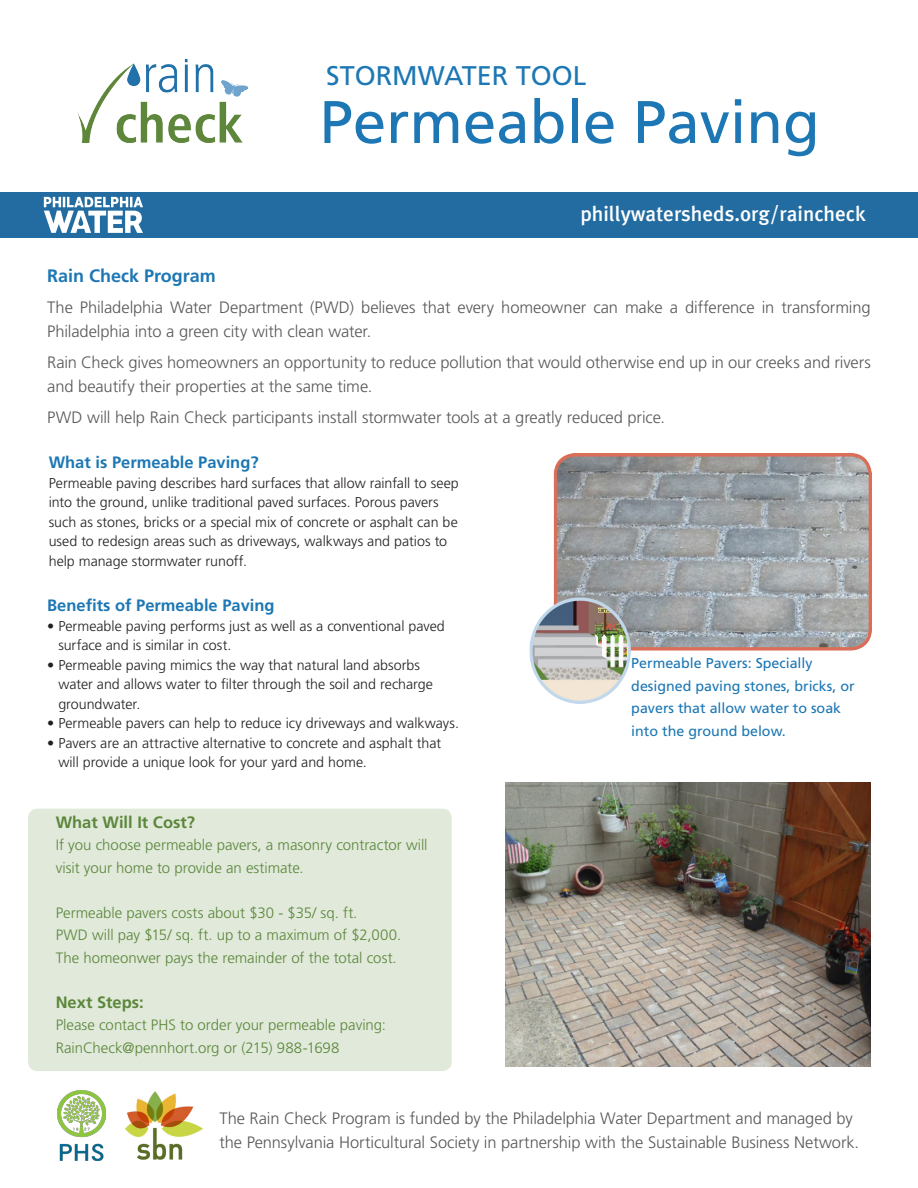
<style>
.page{position:relative;width:918px;height:1188px;background:#fff}
.page>*{position:absolute;margin:0;border:0;box-sizing:border-box;transform-origin:0 0}
.t1{font:60px "Frutiger LT Std";color:#1c77b4}
.t2{font:27px "Frutiger LT Std";color:#1c77b4}
.t3{font:500 21px "Meta Plus";color:#fff}
.t4{font:700 18px "Frutiger LT Std";color:#1c77b4}
.t5{font:300 16.5px/24px "Frutiger LT Std";letter-spacing:-.005em;color:#57585a}
.t6{font:700 16.5px "Frutiger LT Std";color:#1c77b4}
.t7{font:700 16.5px "Frutiger LT Std";color:#5c873b}
.t8{font:300 15px/22.5px "Frutiger LT Std";color:#5c873b}
.t9{font:300 14.25px/19.5px "Frutiger LT Std";color:#231f20}
.t10{font:14.25px/22.5px "Frutiger LT Std";color:#1c77b4}
</style>
<div class="page">
<div style="left:28px;top:809px;width:424px;height:262px;background:#e0e9da;border-radius:10px"></div>
<img style="left:78px;top:59px;width:169px;height:84px">
<div style="left:0;top:192px;width:918px;height:46px;background:#226ca1"></div>
<img style="left:530px;top:453px;width:341px;height:251px">
<img style="left:506px;top:783px;width:365px;height:283px">
<img style="left:57px;top:1091px;width:48px;height:70px">
<img style="left:125px;top:1091px;width:78px;height:69px">
<svg style="left:44px;top:197px;width:98px;height:36px"></svg>
<h2 class="t2" style="left:326px;top:59px;width:262px">STORMWATER TOOL</h2>
<h1 class="t1" style="left:320px;top:87px;width:502px">Permeable Paving</h1>
<h3 class="t3" style="left:580px;top:202px;width:287px">phillywatersheds.org/raincheck</h3>
<p class="t4" style="left:47px;top:265px;width:170px">Rain Check Program</p>
<p class="t5" style="left:47px;top:295px;width:825px">The Philadelphia Water Department (PWD) believes that every homeowner can make a difference in transforming<br>Philadelphia into a green city with clean water.</p>
<p class="t5" style="left:47px;top:350px;width:825px">Rain Check gives homeowners an opportunity to reduce pollution that would otherwise end up in our creeks and rivers and beautify their properties at the same time.</p>
<p class="t5" style="left:47px;top:406px;width:619px">PWD will help Rain Check participants install stormwater tools at a greatly reduced price.</p>
<p class="t6" style="left:49px;top:453px;width:211px">What is Permeable Paving?</p>
<p class="t9" style="left:49px;top:473px;width:412px">Permeable paving describes hard surfaces that allow rainfall to seep into the ground, unlike traditional paved surfaces. Porous pavers such as stones, bricks or a special mix of concrete or asphalt can be used to redesign areas such as driveways, walkways and patios to help manage stormwater runoff.</p>
<p class="t6" style="left:47px;top:596px;width:229px">Benefits of Permeable Paving</p>
<p class="t9" style="left:58px;top:616px;width:388px;text-indent:-11px">• Permeable paving performs just as well as a conventional paved surface and is similar in cost.</p>
<p class="t9" style="left:58px;top:655px;width:376px;text-indent:-11px">• Permeable paving mimics the way that natural land absorbs water and allows water to filter through the soil and recharge groundwater.</p>
<p class="t9" style="left:47px;top:714px;width:413px">• Permeable pavers can help to reduce icy driveways and walkways.</p>
<p class="t9" style="left:58px;top:733px;width:384px;text-indent:-11px">• Pavers are an attractive alternative to concrete and asphalt that will provide a unique look for your yard and home.</p>
<p class="t7" style="left:56px;top:812px;width:141px">What Will It Cost?</p>
<p class="t8" style="left:56px;top:834px;width:373px">If you choose permeable pavers, a masonry contractor will visit your home to provide an estimate.</p>
<p class="t8" style="left:56px;top:901px;width:347px">Permeable pavers costs about $30 - $35/ sq. ft.<br>PWD will pay $15/ sq. ft. up to a maximum of $2,000.<br>The homeonwer pays the remainder of the total cost.</p>
<p class="t7" style="left:56px;top:992px;width:90px">Next Steps:</p>
<p class="t8" style="left:56px;top:1014px;width:332px">Please contact PHS to order your permeable paving:<br>RainCheck@pennhort.org or (215) 988-1698</p>
<p class="t10" style="left:631px;top:652px;width:225px">Permeable Pavers: Specially designed paving stones, bricks, or pavers that allow water to soak into the ground below.</p>
<p class="t5" style="left:219px;top:1107px;width:641px">The Rain Check Program is funded by the Philadelphia Water Department and managed by the Pennsylvania Horticultural Society in partnership with the Sustainable Business Network.</p>
</div>
